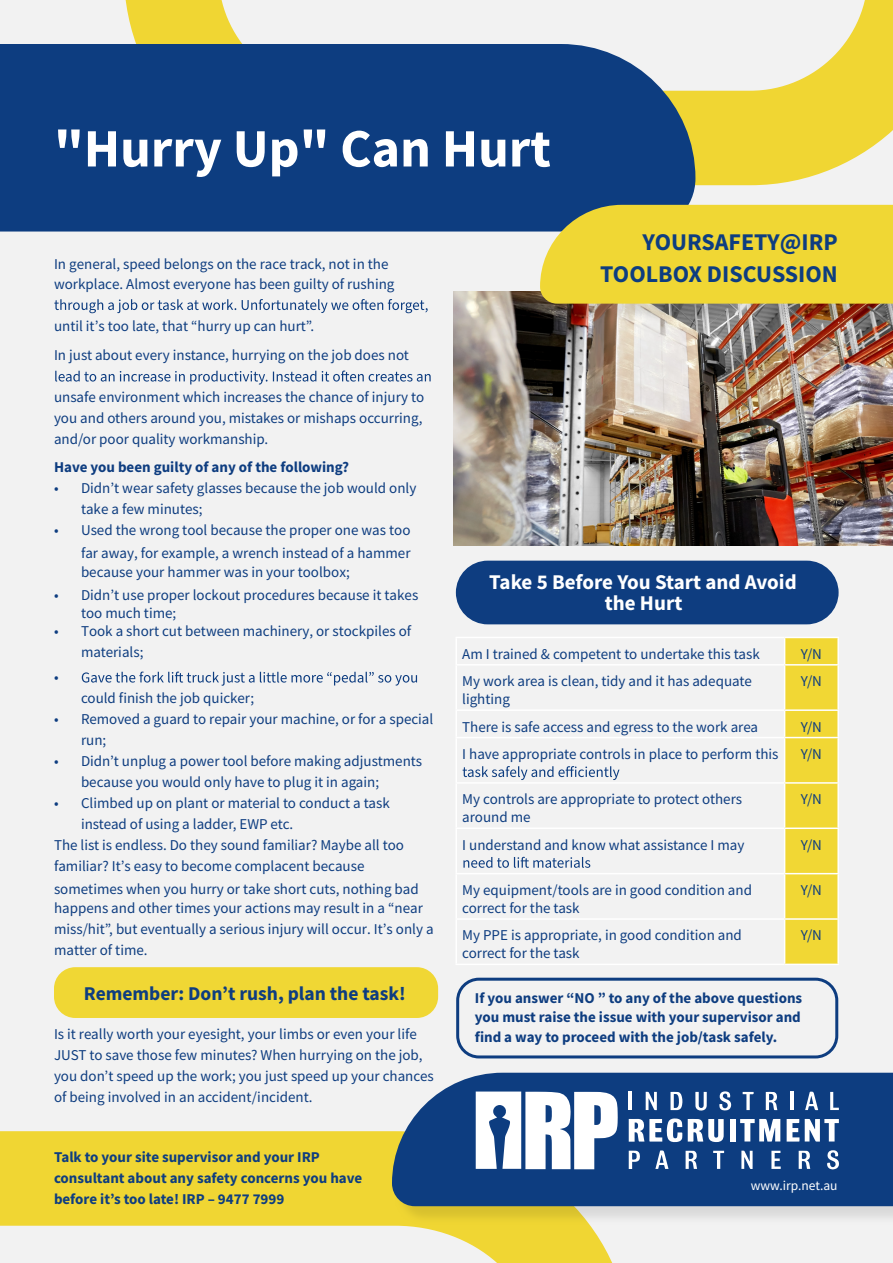
<style>
.page{position:relative;width:893px;height:1263px;background:#f2f2f2}
.page>*{position:absolute;margin:0;border:0;box-sizing:border-box;transform-origin:0 0}
.t1{font:700 54px "Source Sans Pro";color:#fff}
.t2{font:700 24px/31.5px "Source Sans Pro";color:#0e3d80;text-align:right}
.t3{font:700 21px/21px "Source Sans Pro";color:#fff;text-align:center}
.t4{font:700 19.5px "Source Sans Pro";color:#0e3d80}
.t5{font:15px/21px "Source Sans Pro";color:#0e3d80}
.t6{font:700 15px/19.5px "Source Sans Pro";color:#0e3d80;text-align:justify}
.t7{font:13.5px "Source Sans Pro";color:#fff}
</style>
<div class="page">
<svg style="left:125px;top:0;width:768px;height:185px"></svg>
<div style="left:0;top:44px;width:695px;height:188px;background:#0d3d80"></div>
<svg style="left:0;top:1131px;width:613px;height:132px"></svg>
<svg style="left:54px;top:299px;width:374px;height:14px"></svg>
<svg style="left:55px;top:371px;width:376px;height:13px"></svg>
<svg style="left:395px;top:1206px;width:498px;height:19px"></svg>
<svg style="left:392px;top:1073px;width:501px;height:133px;background:#1a4785"></svg>
<svg style="left:476px;top:1091px;width:142px;height:78px"></svg>
<svg style="left:827px;top:1150px;width:12px;height:19px"></svg>
<svg style="left:629px;top:1150px;width:11px;height:19px"></svg>
<hr style="left:629px;top:1092px;width:3px;height:18px;background:#fff">
<svg style="left:688px;top:1119px;width:36px;height:23px"></svg>
<svg style="left:629px;top:1118px;width:53px;height:24px"></svg>
<svg style="left:787px;top:1119px;width:12px;height:22px"></svg>
<svg style="left:740px;top:1119px;width:40px;height:22px"></svg>
<svg style="left:805px;top:1119px;width:34px;height:22px"></svg>
<svg style="left:646px;top:1092px;width:11px;height:18px"></svg>
<svg style="left:741px;top:1150px;width:12px;height:19px"></svg>
<svg style="left:670px;top:1092px;width:13px;height:18px"></svg>
<svg style="left:799px;top:1151px;width:11px;height:18px"></svg>
<svg style="left:766px;top:1092px;width:11px;height:18px"></svg>
<div style="left:730px;top:1119px;width:5px;height:22px;background:#fff"></div>
<svg style="left:686px;top:1151px;width:11px;height:18px"></svg>
<svg style="left:695px;top:1092px;width:12px;height:19px"></svg>
<svg style="left:719px;top:1091px;width:12px;height:19px"></svg>
<svg style="left:655px;top:1150px;width:13px;height:19px"></svg>
<svg style="left:805px;top:1091px;width:13px;height:19px"></svg>
<svg style="left:771px;top:1151px;width:10px;height:18px"></svg>
<svg style="left:743px;top:1092px;width:11px;height:18px"></svg>
<svg style="left:713px;top:1151px;width:11px;height:18px"></svg>
<svg style="left:830px;top:1092px;width:9px;height:18px"></svg>
<hr style="left:790px;top:1092px;width:3px;height:18px;background:#fff">
<img style="left:454px;top:292px;width:439px;height:254px">
<img style="left:543px;top:304px;width:350px;height:18px">
<div style="left:540px;top:205px;width:353px;height:99px;background:#f0d734"></div>
<svg style="left:82px;top:671px;width:335px;height:15px"></svg>
<div style="left:456px;top:561px;width:383px;height:63px;background:#0e3d80;border-radius:32px"></div>
<div style="left:456px;top:978px;width:382px;height:80px;border:3px solid #0e3d80;border-radius:21px"></div>
<div style="left:54px;top:967px;width:384px;height:51px;background:#f0d734;border-radius:21px"></div>
<hr style="left:455px;top:637px;width:330px;height:1px;background:#fff">
<hr style="left:455px;top:638px;width:2px;height:26px;background:#fff">
<hr style="left:785px;top:637px;width:54px;height:1px;background:#fff">
<hr style="left:837px;top:638px;width:2px;height:26px;background:#fff">
<hr style="left:455px;top:664px;width:330px;height:1px;background:#fff">
<hr style="left:455px;top:665px;width:2px;height:44px;background:#fff">
<hr style="left:785px;top:664px;width:54px;height:1px;background:#fff">
<hr style="left:837px;top:665px;width:2px;height:44px;background:#fff">
<hr style="left:455px;top:709px;width:330px;height:2px;background:#fff">
<hr style="left:455px;top:711px;width:2px;height:26px;background:#fff">
<hr style="left:785px;top:709px;width:54px;height:2px;background:#fff">
<div style="left:784px;top:637px;width:54px;height:327px;background:#f1d734"></div>
<hr style="left:837px;top:711px;width:2px;height:26px;background:#fff">
<hr style="left:455px;top:737px;width:330px;height:1px;background:#fff">
<hr style="left:455px;top:738px;width:2px;height:44px;background:#fff">
<hr style="left:785px;top:737px;width:54px;height:1px;background:#fff">
<hr style="left:784px;top:738px;width:1px;height:44px;background:#fff">
<hr style="left:837px;top:738px;width:2px;height:44px;background:#fff">
<hr style="left:455px;top:782px;width:330px;height:2px;background:#fff">
<hr style="left:455px;top:784px;width:2px;height:43px;background:#fff">
<hr style="left:785px;top:782px;width:54px;height:2px;background:#fff">
<hr style="left:784px;top:784px;width:1px;height:43px;background:#fff">
<hr style="left:837px;top:784px;width:2px;height:43px;background:#fff">
<hr style="left:455px;top:827px;width:330px;height:2px;background:#fff">
<hr style="left:455px;top:829px;width:2px;height:44px;background:#fff">
<hr style="left:785px;top:827px;width:54px;height:2px;background:#fff">
<hr style="left:784px;top:829px;width:1px;height:44px;background:#fff">
<hr style="left:837px;top:829px;width:2px;height:44px;background:#fff">
<hr style="left:455px;top:873px;width:330px;height:1px;background:#fff">
<hr style="left:455px;top:874px;width:2px;height:44px;background:#fff">
<hr style="left:785px;top:873px;width:54px;height:1px;background:#fff">
<hr style="left:784px;top:874px;width:1px;height:44px;background:#fff">
<hr style="left:837px;top:874px;width:2px;height:44px;background:#fff">
<hr style="left:455px;top:918px;width:330px;height:2px;background:#fff">
<hr style="left:455px;top:920px;width:2px;height:44px;background:#fff">
<hr style="left:785px;top:918px;width:54px;height:2px;background:#fff">
<hr style="left:784px;top:920px;width:1px;height:44px;background:#fff">
<hr style="left:837px;top:920px;width:2px;height:44px;background:#fff">
<hr style="left:455px;top:964px;width:330px;height:1px;background:#fff">
<hr style="left:785px;top:964px;width:54px;height:1px;background:#fff">
<svg style="left:463px;top:766px;width:156px;height:14px"></svg>
<svg style="left:463px;top:857px;width:127px;height:11px"></svg>
<h1 class="t1" style="left:54px;top:112px;width:498px">"Hurry Up" Can Hurt</h1>
<p class="t5" style="left:54px;top:254px;width:342px;line-height:20px">In general, speed belongs on the race track, not in the workplace. Almost everyone has been guilty of rushing</p>
<p class="t5" style="left:54px;top:311px;width:356px;line-height:29.5px">until itʼs too late, that “hurry up can hurt”.<br>In just about every instance, hurrying on the job does not</p>
<p class="t5" style="left:54px;top:387px;width:372px">unsafe environment which increases the chance of injury to you and others around you, mistakes or mishaps occurring, and/or poor quality workmanship.</p>
<p class="t6" style="left:54px;top:457px;width:297px">Have you been guilty of any of the following?</p>
<p class="t5" style="left:81px;top:478px;width:337px;text-indent:-27px">• Didnʼt wear safety glasses because the job would only take a few minutes;</p>
<p class="t5" style="left:54px;top:519px;width:358px;line-height:22px;text-align:right">• Used the wrong tool because the proper one was too far away, for example, a wrench instead of a hammer</p>
<p class="t5" style="left:81px;top:562px;width:270px">because your hammer was in your toolbox;</p>
<p class="t5" style="left:81px;top:585px;width:339px;line-height:18.8px;text-indent:-27px">• Didnʼt use proper lockout procedures because it takes too much time;</p>
<p class="t5" style="left:81px;top:620px;width:332px;text-indent:-27px">• Took a short cut between machinery, or stockpiles of materials;</p>
<p class="t5" style="left:54px;top:667px;width:6px">•</p>
<p class="t5" style="left:81px;top:688px;width:175px">could finish the job quicker;</p>
<p class="t5" style="left:81px;top:709px;width:354px;text-indent:-27px">• Removed a guard to repair your machine, or for a special run;</p>
<p class="t5" style="left:81px;top:751px;width:343px;text-indent:-27px">• Didnʼt unplug a power tool before making adjustments because you would only have to plug it in again;</p>
<p class="t5" style="left:81px;top:793px;width:310px;text-indent:-27px">• Climbed up on plant or material to conduct a task instead of using a ladder, EWP etc.</p>
<p class="t5" style="left:54px;top:834px;width:366px;line-height:21.6px">The list is endless. Do they sound familiar? Maybe all too familiar? Itʼs easy to become complacent because sometimes when you hurry or take short cuts, nothing bad</p>
<p class="t5" style="left:54px;top:898px;width:381px">happens and other times your actions may result in a “near miss/hit”, but eventually a serious injury will occur. Itʼs only a matter of time.</p>
<h3 class="t4" style="left:84px;top:980px;width:323px">Remember: Donʼt rush, plan the task!</h3>
<p class="t5" style="left:54px;top:1024px;width:381px">Is it really worth your eyesight, your limbs or even your life JUST to save those few minutes? When hurrying on the job, you donʼt speed up the work; you just speed up your chances of being involved in an accident/incident.</p>
<p class="t6" style="left:54px;top:1146px;width:310px;line-height:21px;text-align:left">Talk to your site supervisor and your IRP consultant about any safety concerns you have before itʼs too late! IRP – 9477 7999</p>
<h2 class="t2" style="left:600px;top:226px;width:239px">YOURSAFETY@IRP<br>TOOLBOX DISCUSSION</h2>
<h3 class="t3" style="left:489px;top:571px;width:309px">Take 5 Before You Start and Avoid the Hurt</h3>
<p class="t5" style="left:462px;top:643px;width:299px">Am I trained &amp; competent to undertake this task</p>
<p class="t5" style="left:801px;top:643px;width:23px">Y/N</p>
<p class="t5" style="left:462px;top:672px;width:291px;line-height:18px">My work area is clean, tidy and it has adequate lighting</p>
<p class="t5" style="left:801px;top:671px;width:23px">Y/N</p>
<p class="t5" style="left:462px;top:716px;width:297px">There is safe access and egress to the work area</p>
<p class="t5" style="left:801px;top:716px;width:23px">Y/N</p>
<p class="t5" style="left:462px;top:743px;width:318px">I have appropriate controls in place to perform this</p>
<p class="t5" style="left:801px;top:743px;width:23px">Y/N</p>
<p class="t5" style="left:462px;top:790px;width:281px;line-height:18px">My controls are appropriate to protect others around me</p>
<p class="t5" style="left:801px;top:789px;width:23px">Y/N</p>
<p class="t5" style="left:462px;top:834px;width:284px">I understand and know what assistance I may</p>
<p class="t5" style="left:801px;top:834px;width:23px">Y/N</p>
<p class="t5" style="left:462px;top:881px;width:291px;line-height:18px">My equipment/tools are in good condition and correct for the task</p>
<p class="t5" style="left:801px;top:879px;width:23px">Y/N</p>
<p class="t5" style="left:462px;top:926px;width:281px;line-height:18px">My PPE is appropriate, in good condition and correct for the task</p>
<p class="t5" style="left:801px;top:925px;width:23px">Y/N</p>
<p class="t6" style="left:475px;top:988px;width:329px">If you answer “NO ” to any of the above questions you must raise the issue with your supervisor and find a way to proceed with the job/task safely.</p>
<p class="t7" style="left:751px;top:1177px;width:88px">www.irp.net.au</p>
</div>
